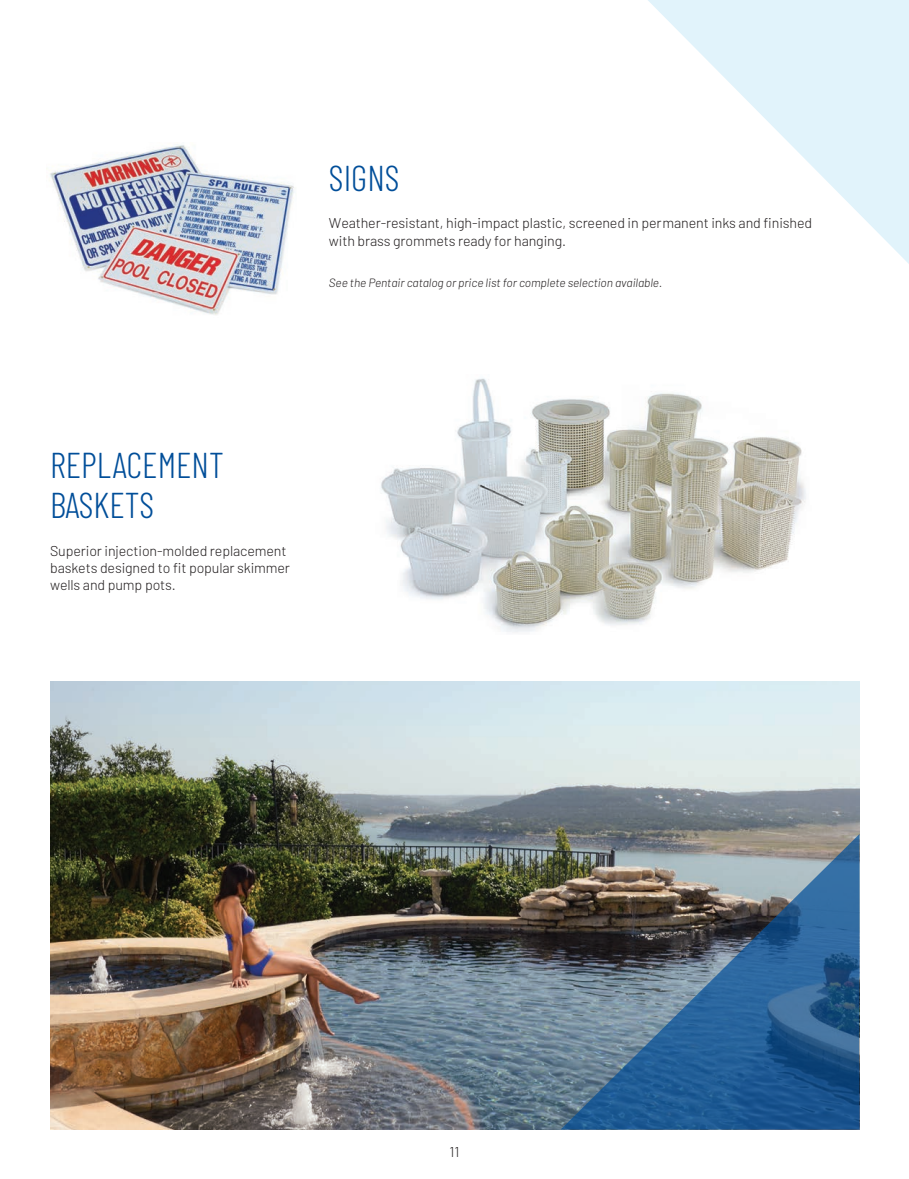
<style>
.page{position:relative;width:909px;height:1179px;background:#fff}
.page>*{position:absolute;margin:0;border:0;box-sizing:border-box;transform-origin:0 0}
.t1{font:300 36px/40.5px "Barlow Condensed";color:#014e99}
.t2{font:300 14.25px/17.2px "Barlow";letter-spacing:-.01em;color:#231f20}
.Footnote{font:italic 300 12px "Barlow";letter-spacing:-.01em;color:#231f20}
</style>
<div class="page">
<img style="left:50px;top:681px;width:810px;height:449px">
<img style="left:46px;top:144px;width:248px;height:171px">
<img style="left:381px;top:378px;width:425px;height:254px">
<svg style="left:648px;top:0;width:261px;height:264px;fill:#e7f5fb"></svg>
<img style="left:561px;top:834px;width:299px;height:296px">
<p class="t1" style="left:329px;top:156px;width:72px">SIGNS</p>
<p class="t2" style="left:329px;top:214px;width:485px">Weather-resistant, high-impact plastic, screened in permanent inks and finished with brass grommets ready for hanging.</p>
<p class="Footnote" style="left:329px;top:274px;width:335px">See the Pentair catalog or price list for complete selection available.</p>
<p class="t1" style="left:50px;top:442px;width:175px">REPLACEMENT<br>BASKETS</p>
<p class="t2" style="left:50px;top:541px;width:241px">Superior injection-molded replacement baskets designed to fit popular skimmer wells and pump pots.</p>
<p class="t2" style="left:450px;top:1142px;width:11px">11</p>
</div>
